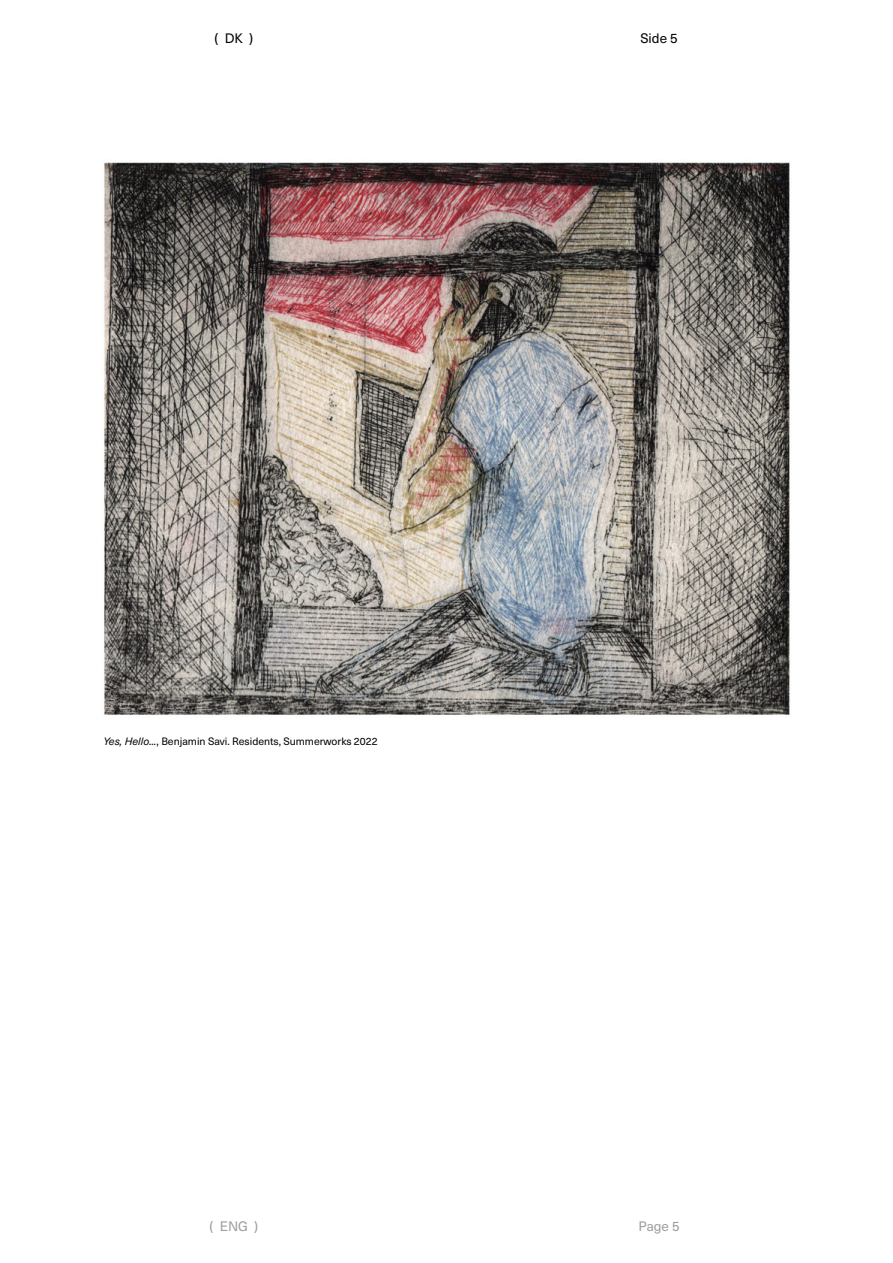
<style>
.page{position:relative;width:893px;height:1263px;background:#fff}
.page>*{position:absolute;margin:0;border:0;box-sizing:border-box;transform-origin:0 0}
.t1{font:13.5px "Neue Haas Unica W1 G";color:#9e9d9b}
.t2{font:13.5px "Neue Haas Unica W1 G";color:#000}
.t3{font:10.5px "Neue Haas Unica W1 G";color:#000}
.s1{font-style:italic}
</style>
<div class="page">
<img style="left:102px;top:162px;width:688px;height:553px">
<p class="t2" style="left:215px;top:28px;width:40px">( DK )</p>
<p class="t2" style="left:640px;top:28px;width:39px">Side 5</p>
<p class="t3" style="left:103px;top:733px;width:276px"><span class="s1">Yes, Hello...</span>, Benjamin Savi. Residents, Summerworks 2022</p>
<p class="t1" style="left:210px;top:1216px;width:50px">( ENG )</p>
<p class="t1" style="left:638px;top:1216px;width:43px">Page 5</p>
</div>
